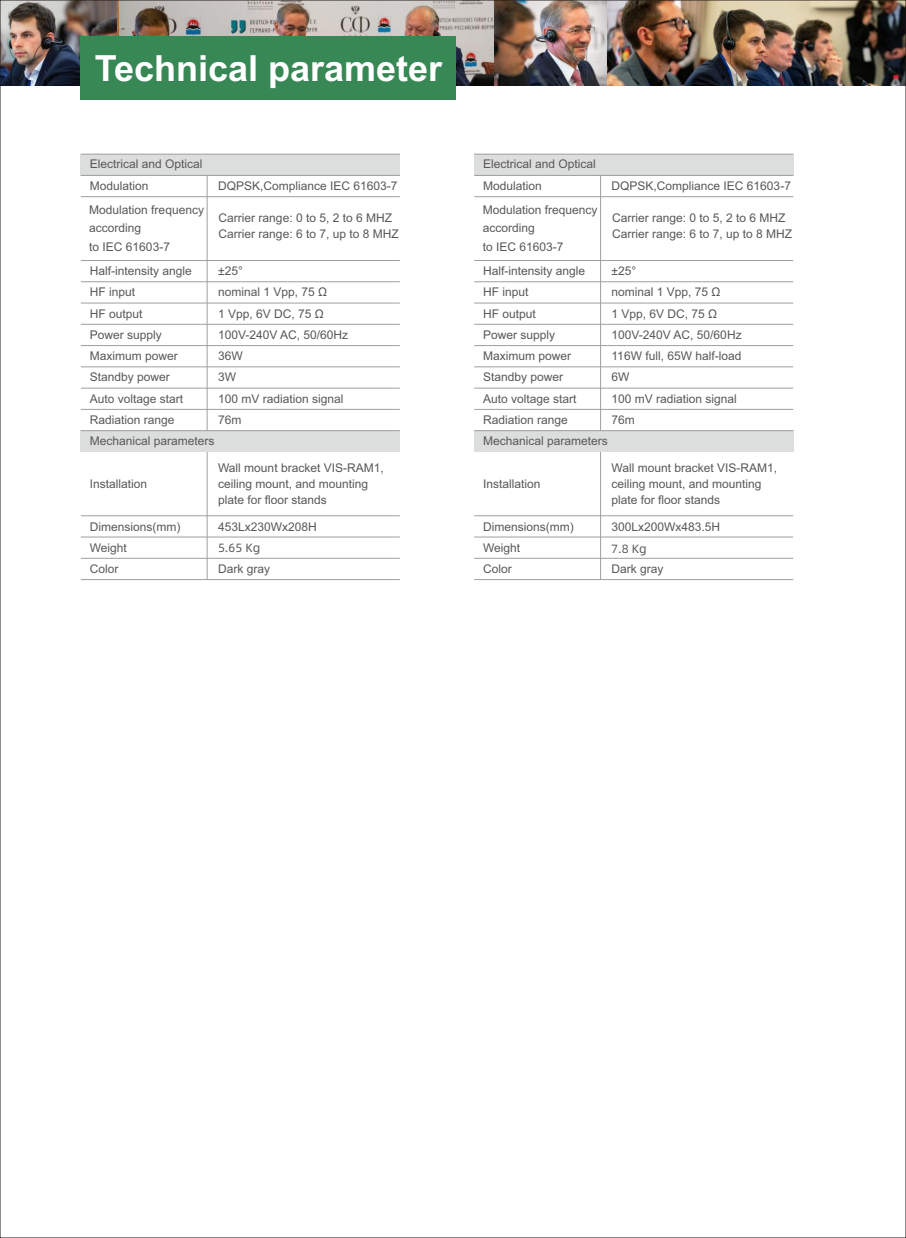
<style>
.page{position:relative;width:906px;height:1238px;background:#fff}
.page>*{position:absolute;margin:0;border:0;box-sizing:border-box;transform-origin:0 0}
.t1{font:700 36px "Arial";color:#fff}
.t2{font:12px/21.3px "Arial";color:#595857}
.t3{font:12px "Alibaba Sans";color:#595857}
</style>
<div class="page">
<hr style="left:207px;top:154px;width:1px;height:425px;background:#9f9fa0">
<img style="left:117px;top:2px;width:378px;height:83px">
<img style="left:495px;top:2px;width:112px;height:83px">
<img style="left:2px;top:2px;width:115px;height:83px">
<img style="left:607px;top:2px;width:297px;height:83px">
<div style="left:81px;top:154px;width:319px;height:21px;background:#dcdddd"></div>
<div style="left:81px;top:430px;width:319px;height:22px;background:#dcdddd"></div>
<div style="left:81px;top:36px;width:375px;height:64px;background:#378855"></div>
<hr style="left:81px;top:260px;width:319px;height:1px;background:#9f9fa0">
<hr style="left:81px;top:536px;width:319px;height:1px;background:#9f9fa0">
<hr style="left:81px;top:281px;width:319px;height:1px;background:#9f9fa0">
<hr style="left:81px;top:515px;width:319px;height:1px;background:#9f9fa0">
<hr style="left:81px;top:302px;width:319px;height:1px;background:#9f9fa0">
<hr style="left:81px;top:579px;width:319px;height:1px;background:#9f9fa0">
<hr style="left:81px;top:558px;width:319px;height:1px;background:#9f9fa0">
<hr style="left:81px;top:345px;width:319px;height:1px;background:#9f9fa0">
<hr style="left:81px;top:324px;width:319px;height:1px;background:#9f9fa0">
<hr style="left:81px;top:366px;width:319px;height:1px;background:#9f9fa0">
<hr style="left:81px;top:387px;width:319px;height:1px;background:#9f9fa0">
<hr style="left:81px;top:409px;width:319px;height:1px;background:#9f9fa0">
<hr style="left:81px;top:430px;width:319px;height:1px;background:#9f9fa0">
<hr style="left:81px;top:196px;width:319px;height:1px;background:#9f9fa0">
<hr style="left:81px;top:175px;width:319px;height:1px;background:#9f9fa0">
<hr style="left:81px;top:154px;width:319px;height:1px;background:#9f9fa0">
<hr style="left:600px;top:154px;width:1px;height:425px;background:#9f9fa0">
<div style="left:474px;top:154px;width:319px;height:21px;background:#dcdddd"></div>
<div style="left:474px;top:430px;width:319px;height:22px;background:#dcdddd"></div>
<hr style="left:474px;top:260px;width:319px;height:1px;background:#9f9fa0">
<hr style="left:474px;top:536px;width:319px;height:1px;background:#9f9fa0">
<hr style="left:474px;top:281px;width:319px;height:1px;background:#9f9fa0">
<hr style="left:474px;top:515px;width:319px;height:1px;background:#9f9fa0">
<hr style="left:474px;top:302px;width:319px;height:1px;background:#9f9fa0">
<hr style="left:474px;top:579px;width:319px;height:1px;background:#9f9fa0">
<hr style="left:474px;top:558px;width:319px;height:1px;background:#9f9fa0">
<hr style="left:474px;top:345px;width:319px;height:1px;background:#9f9fa0">
<hr style="left:474px;top:324px;width:319px;height:1px;background:#9f9fa0">
<hr style="left:474px;top:366px;width:319px;height:1px;background:#9f9fa0">
<hr style="left:474px;top:387px;width:319px;height:1px;background:#9f9fa0">
<hr style="left:474px;top:409px;width:319px;height:1px;background:#9f9fa0">
<hr style="left:474px;top:430px;width:319px;height:1px;background:#9f9fa0">
<hr style="left:474px;top:196px;width:319px;height:1px;background:#9f9fa0">
<hr style="left:474px;top:175px;width:319px;height:1px;background:#9f9fa0">
<hr style="left:474px;top:154px;width:319px;height:1px;background:#9f9fa0">
<h1 class="t1" style="left:95px;top:55px;width:349px">Technical parameter</h1>
<p class="t2" style="left:90px;top:154px;width:114px">Electrical and Optical<br>Modulation</p>
<p class="t2" style="left:89px;top:201px;width:116px;line-height:18.8px">Modulation frequency according<br>to IEC 61603-7</p>
<p class="t2" style="left:218px;top:176px;width:181px">DQPSK,Compliance IEC 61603-7</p>
<p class="t2" style="left:219px;top:211px;width:182px;line-height:16px">Carrier range: 0 to 5, 2 to 6 MHZ<br>Carrier range: 6 to 7, up to 8 MHZ</p>
<p class="t2" style="left:90px;top:261px;width:126px">Half-intensity angle<br>HF input<br>HF output<br>Power supply<br>Maximum power<br>Standby power<br>Auto voltage start<br>Radiation range<br>Mechanical parameters</p>
<p class="t2" style="left:90px;top:474px;width:59px">Installation</p>
<p class="t2" style="left:90px;top:517px;width:92px">Dimensions(mm)<br>Weight<br>Color</p>
<p class="t2" style="left:218px;top:261px;width:132px">±25°<br>nominal 1 Vpp, 75 Ω<br>1 Vpp, 6V DC, 75 Ω<br>100V-240V AC, 50/60Hz<br>36W<br>3W<br>100 mV radiation signal<br>76m</p>
<p class="t2" style="left:218px;top:460px;width:167px;line-height:16px">Wall mount bracket VIS-RAM1, ceiling mount, and mounting plate for floor stands</p>
<p class="t2" style="left:218px;top:517px;width:100px">453Lx230Wx208H</p>
<p class="t3" style="left:218px;top:539px;width:44px">5.65 Kg</p>
<p class="t2" style="left:218px;top:559px;width:54px">Dark gray</p>
<p class="t2" style="left:483px;top:154px;width:114px">Electrical and Optical<br>Modulation</p>
<p class="t2" style="left:483px;top:201px;width:116px;line-height:18.8px">Modulation frequency according<br>to IEC 61603-7</p>
<p class="t2" style="left:611px;top:176px;width:181px">DQPSK,Compliance IEC 61603-7</p>
<p class="t2" style="left:612px;top:211px;width:182px;line-height:16px">Carrier range: 0 to 5, 2 to 6 MHZ<br>Carrier range: 6 to 7, up to 8 MHZ</p>
<p class="t2" style="left:483px;top:261px;width:126px">Half-intensity angle<br>HF input<br>HF output<br>Power supply<br>Maximum power<br>Standby power<br>Auto voltage start<br>Radiation range<br>Mechanical parameters</p>
<p class="t2" style="left:483px;top:474px;width:59px">Installation</p>
<p class="t2" style="left:483px;top:517px;width:92px">Dimensions(mm)<br>Weight<br>Color</p>
<p class="t2" style="left:611px;top:261px;width:132px">±25°<br>nominal 1 Vpp, 75 Ω<br>1 Vpp, 6V DC, 75 Ω<br>100V-240V AC, 50/60Hz<br>116W full, 65W half-load<br>6W<br>100 mV radiation signal<br>76m</p>
<p class="t2" style="left:611px;top:460px;width:167px;line-height:16px">Wall mount bracket VIS-RAM1, ceiling mount, and mounting plate for floor stands</p>
<p class="t2" style="left:611px;top:517px;width:110px">300Lx200Wx483.5H</p>
<p class="t3" style="left:611px;top:539px;width:37px">7.8 Kg</p>
<p class="t2" style="left:611px;top:559px;width:54px">Dark gray</p>
</div>
